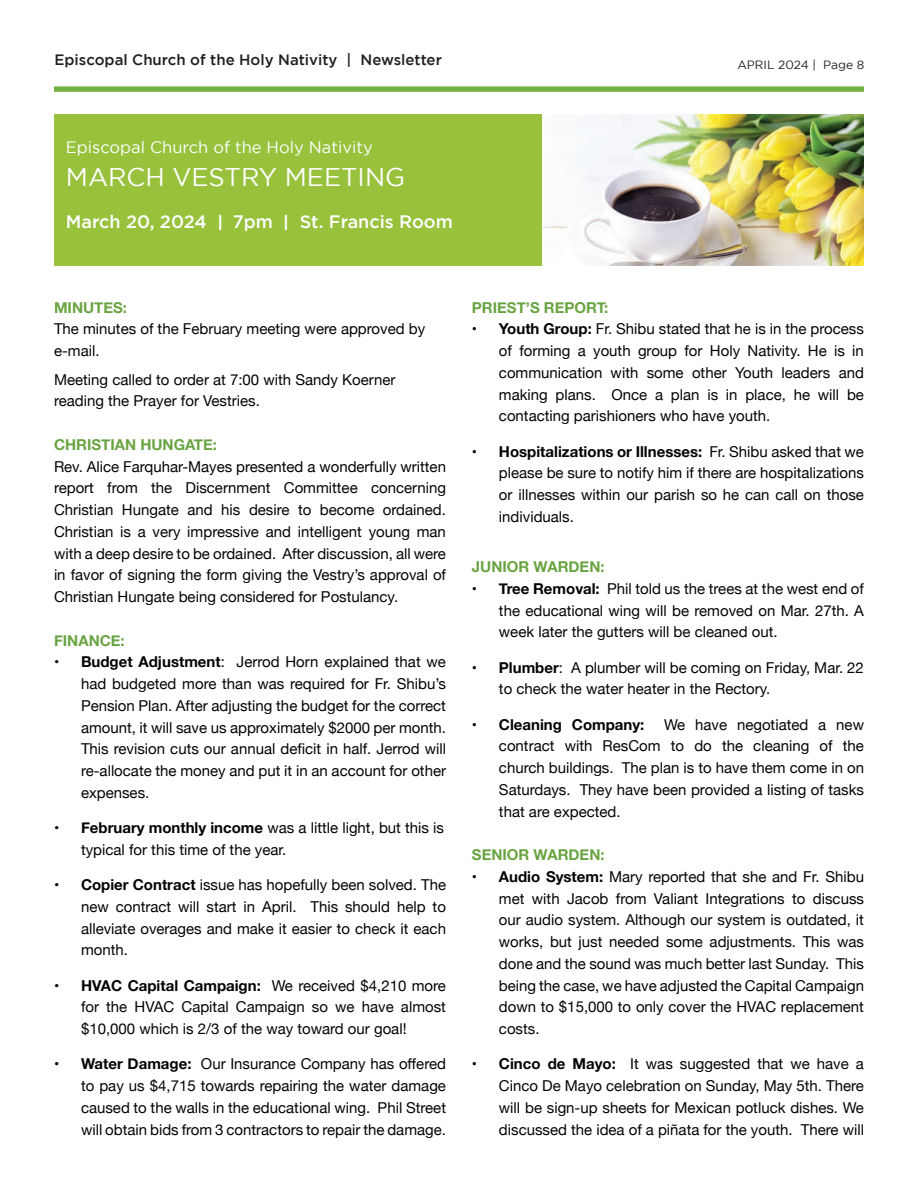
<style>
.page{position:relative;width:918px;height:1188px;background:#fff}
.page>*{position:absolute;margin:0;border:0;box-sizing:border-box;transform-origin:0 0}
.t1{font:25.5px "Gotham";color:#fff}
.t2{font:500 18px "Gotham";color:#fff}
.t3{font:16.5px "Gotham";color:#fff}
.t4{font:15px/21.8px "Helvetica Neue";color:#040503;text-align:justify}
.t5{font:700 15px "Helvetica Neue";color:#69a442}
.t6{font:500 15px "Gotham";color:#231f20}
.t7{font:700 15px "Helvetica Neue";color:#040503}
.t8{font:12px "Gotham";color:#231f20}
.s1{font-weight:700;font-size:16.5px}
.s2{font-weight:700}
</style>
<div class="page">
<svg style="left:54px;top:86px;width:810px;height:6px;background:#81b857"></svg>
<img style="left:541px;top:114px;width:323px;height:152px">
<div style="left:54px;top:114px;width:487px;height:152px;background:#98c13c"></div>
<p class="t6" style="left:55px;top:51px;width:389px">Episcopal Church of the Holy Nativity | Newsletter</p>
<p class="t8" style="left:737px;top:58px;width:128px">APRIL 2024 | Page 8</p>
<p class="t3" style="left:66px;top:138px;width:308px">Episcopal Church of the Holy Nativity</p>
<h1 class="t1" style="left:66px;top:163px;width:341px">MARCH VESTRY MEETING</h1>
<p class="t2" style="left:66px;top:211px;width:388px">March 20, 2024 <span class="s1">|</span> 7pm <span class="s1">|</span> St. Francis Room</p>
<p class="t5" style="left:54px;top:295px;width:75px">MINUTES:</p>
<p class="t4" style="left:54px;top:319px;width:373px">The minutes of the February meeting were approved by e-mail.</p>
<p class="t4" style="left:54px;top:369px;width:343px">Meeting called to order at 7:00 with Sandy Koerner reading the Prayer for Vestries.</p>
<p class="t5" style="left:54px;top:433px;width:165px">CHRISTIAN HUNGATE:</p>
<p class="t4" style="left:54px;top:456px;width:394px">Rev. Alice Farquhar-Mayes presented a wonderfully written report from the Discernment Committee concerning Christian Hungate and his desire to become ordained.<br>Christian is a very impressive and intelligent young man with a deep desire to be ordained. After discussion, all were in favor of signing the form giving the Vestry’s approval of Christian Hungate being considered for Postulancy.</p>
<p class="t5" style="left:54px;top:628px;width:72px">FINANCE:</p>
<p class="t4" style="left:81px;top:652px;width:367px;text-indent:-27px"><span class="s2">• Budget Adjustment</span>: Jerrod Horn explained that we had budgeted more than was required for Fr. Shibu’s Pension Plan. After adjusting the budget for the correct amount, it will save us approximately $2000 per month.<br>This revision cuts our annual deficit in half. Jerrod will re-allocate the money and put it in an account for other expenses.</p>
<p class="t4" style="left:81px;top:818px;width:365px;text-indent:-27px"><span class="s2">• February monthly income</span> was a little light, but this is typical for this time of the year.</p>
<p class="t4" style="left:81px;top:875px;width:367px;text-indent:-27px"><span class="s2">• Copier Contract</span> issue has hopefully been solved. The new contract will start in April. This should help to alleviate overages and make it easier to check it each month.</p>
<p class="t4" style="left:81px;top:975px;width:367px;text-indent:-27px"><span class="s2">• HVAC Capital Campaign:</span> We received $4,210 more for the HVAC Capital Campaign so we have almost $10,000 which is 2/3 of the way toward our goal!</p>
<p class="t4" style="left:81px;top:1054px;width:367px;text-indent:-27px"><span class="s2">• Water Damage:</span> Our Insurance Company has offered to pay us $4,715 towards repairing the water damage caused to the walls in the educational wing. Phil Street will obtain bids from 3 contractors to repair the damage.</p>
<p class="t5" style="left:472px;top:295px;width:138px">PRIEST’S REPORT:</p>
<p class="t4" style="left:499px;top:319px;width:367px;text-indent:-27px"><span class="s2">• Youth Group:</span> Fr. Shibu stated that he is in the process of forming a youth group for Holy Nativity. He is in communication with some other Youth leaders and making plans. Once a plan is in place, he will be contacting parishioners who have youth.</p>
<p class="t4" style="left:499px;top:441px;width:367px;text-indent:-27px"><span class="s2">• Hospitalizations or Illnesses:</span> Fr. Shibu asked that we please be sure to notify him if there are hospitalizations or illnesses within our parish so he can call on those individuals.</p>
<p class="t5" style="left:472px;top:555px;width:134px">JUNIOR WARDEN:</p>
<p class="t4" style="left:499px;top:578px;width:367px;text-indent:-27px"><span class="s2">• Tree Removal:</span> Phil told us the trees at the west end of the educational wing will be removed on Mar. 27th. A week later the gutters will be cleaned out.</p>
<p class="t4" style="left:499px;top:657px;width:367px;text-indent:-27px"><span class="s2">• Plumber</span>: A plumber will be coming on Friday, Mar. 22 to check the water heater in the Rectory.</p>
<p class="t7" style="left:472px;top:712px;width:174px">• Cleaning Company:</p>
<p class="t4" style="left:499px;top:714px;width:367px;text-indent:165px">We have negotiated a new contract with ResCom to do the cleaning of the church buildings. The plan is to have them come in on Saturdays. They have been provided a listing of tasks that are expected.</p>
<p class="t5" style="left:472px;top:843px;width:134px">SENIOR WARDEN:</p>
<p class="t4" style="left:499px;top:866px;width:367px;text-indent:-27px"><span class="s2">• Audio System:</span> Mary reported that she and Fr. Shibu met with Jacob from Valiant Integrations to discuss our audio system. Although our system is outdated, it works, but just needed some adjustments. This was done and the sound was much better last Sunday. This being the case, we have adjusted the Capital Campaign down to $15,000 to only cover the HVAC replacement costs.</p>
<p class="t4" style="left:499px;top:1054px;width:367px;text-indent:-27px"><span class="s2">• Cinco de Mayo:</span> It was suggested that we have a Cinco De Mayo celebration on Sunday, May 5th. There will be sign-up sheets for Mexican potluck dishes. We discussed the idea of a piñata for the youth. There will</p>
</div>
